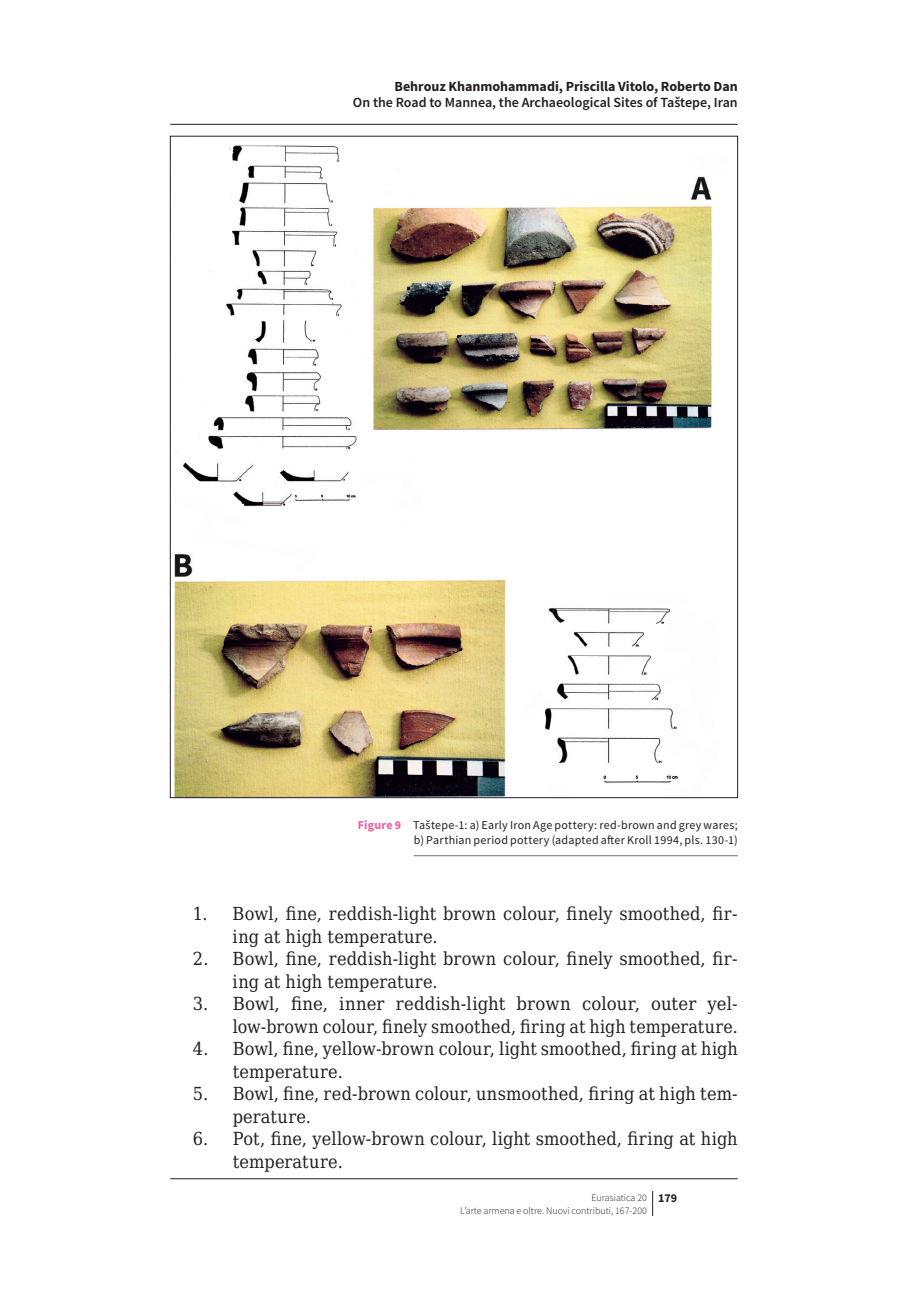
<style>
.page{position:relative;width:908px;height:1304px;background:#fff}
.page>*{position:absolute;margin:0;border:0;box-sizing:border-box;transform-origin:0 0}
.t1{font:18px/22.4px "DejaVu Serif Condensed";color:#231f20}
.t2{font:600 14px "Source Sans Pro";color:#231f20}
.t3{font:700 14px "Source Sans Pro";color:#231f20}
.t4{font:12px/15px "Source Sans Pro";letter-spacing:.02em;color:#231f20;text-align:right}
.t5{font:300 10px/12.4px "Source Sans Pro";color:#231f20}
.s1{font-weight:700;color:#ef59a1}
.s2{font-weight:700;font-size:12px}
</style>
<div class="page">
<svg style="left:652px;top:1191px;width:1px;height:25px"></svg>
<img style="left:174px;top:145px;width:538px;height:651px">
<hr style="left:413px;top:855px;width:324px;height:1px;background:#6c6d70">
<hr style="left:170px;top:124px;width:567px;height:1px;background:#231f20">
<hr style="left:170px;top:1178px;width:567px;height:1px;background:#231f20">
<p class="t3" style="left:394px;top:77px;width:344px">Behrouz Khanmohammadi, Priscilla Vitolo, Roberto Dan</p>
<p class="t2" style="left:353px;top:94px;width:386px">On the Road to Mannea, the Archaeological Sites of Taštepe, Iran</p>
<p class="t4" style="left:357px;top:818px;width:381px"><span class="s1">Figure 9</span> Taštepe‑1: a) Early Iron Age pottery: red‑brown and grey wares; b) Parthian period pottery (adapted after Kroll 1994, pls. 130‑1)</p>
<p class="t1" style="left:232px;top:902px;width:506px;text-indent:-40px">1. Bowl, fine, reddish‑light brown colour, finely smoothed, fir‑ ing at high temperature.</p>
<p class="t1" style="left:232px;top:947px;width:506px;text-indent:-40px">2. Bowl, fine, reddish‑light brown colour, finely smoothed, fir‑ ing at high temperature.</p>
<p class="t1" style="left:193px;top:992px;width:546px;text-align:right">3. Bowl, fine, inner reddish‑light brown colour, outer yel‑ low‑brown colour, finely smoothed, firing at high temperature.</p>
<p class="t1" style="left:232px;top:1037px;width:506px;text-indent:-40px">4. Bowl, fine, yellow‑brown colour, light smoothed, firing at high temperature.</p>
<p class="t1" style="left:232px;top:1082px;width:506px;text-indent:-40px">5. Bowl, fine, red‑brown colour, unsmoothed, firing at high tem‑ perature.</p>
<p class="t1" style="left:232px;top:1127px;width:506px;text-indent:-40px">6. Pot, fine, yellow‑brown colour, light smoothed, firing at high temperature.</p>
<p class="t5" style="left:460px;top:1191px;width:218px;text-indent:131px">Eurasiatica 20 <span class="s2">179<br></span>L’arte armena e oltre. Nuovi contributi, 167-200</p>
</div>
